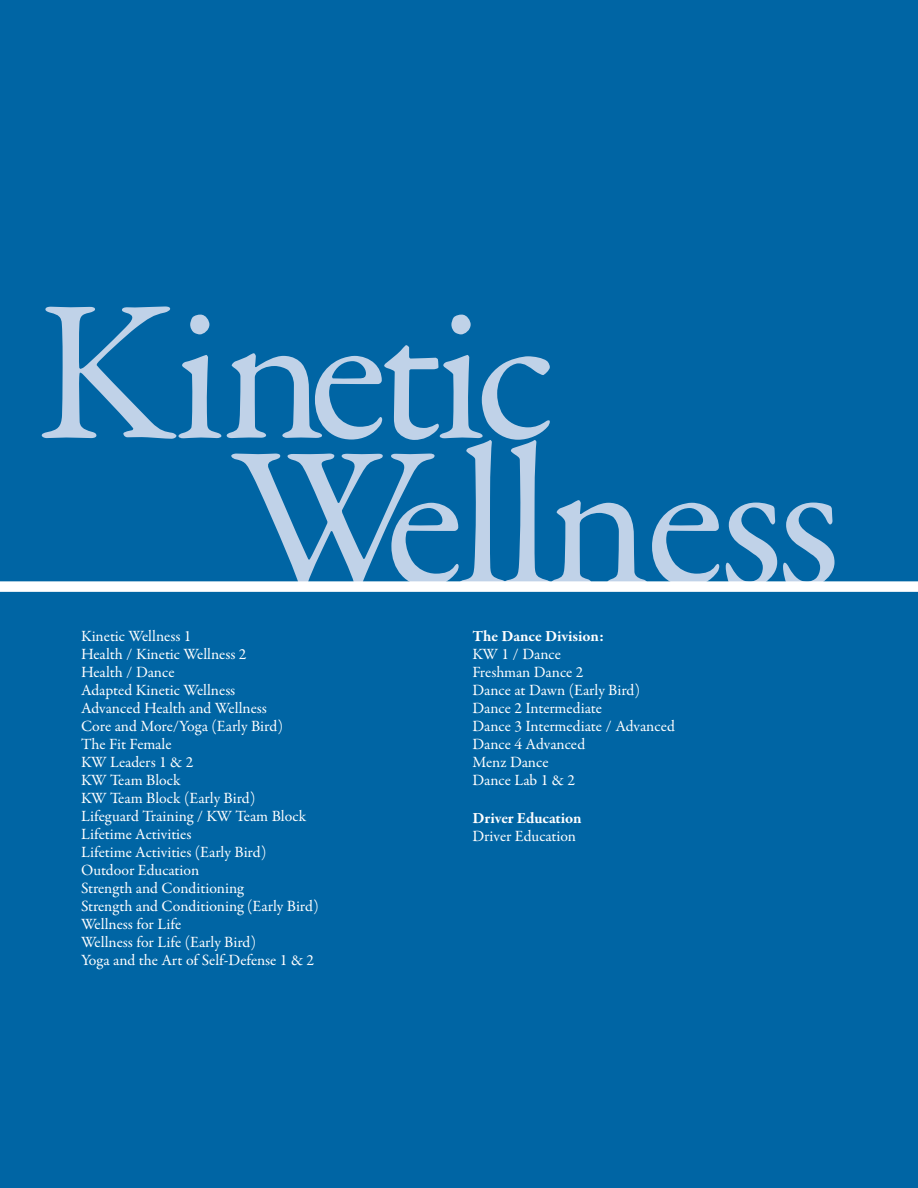
<style>
.page{position:relative;width:918px;height:1188px;background:#0065a4}
.page>*{position:absolute;margin:0;border:0;box-sizing:border-box;transform-origin:0 0}
.Divider_Type{font:202.5px "Garamond Premr Pro";letter-spacing:-.03em;color:#c0d2e8}
.TOC_Level_2{font:15.75px "Garamond Premr Pro";letter-spacing:-.005em;color:#fff}
.TOC_Level_2-2{font:700 15.75px/18px "Garamond Premr Pro";letter-spacing:-.005em;color:#fff}
.s1{font-weight:400}
</style>
<div class="page">
<div style="left:0;top:581px;width:918px;height:11px;background:#fff"></div>
<p class="Divider_Type" style="left:37px;top:252px;width:519px">Kinetic</p>
<p class="Divider_Type" style="left:232px;top:398px;width:611px">Wellness</p>
<p class="TOC_Level_2" style="left:81px;top:626px;width:112px">Kinetic Wellness 1</p>
<p class="TOC_Level_2" style="left:81px;top:644px;width:167px">Health / Kinetic Wellness 2</p>
<p class="TOC_Level_2" style="left:81px;top:662px;width:95px">Health / Dance</p>
<p class="TOC_Level_2" style="left:81px;top:680px;width:156px">Adapted Kinetic Wellness</p>
<p class="TOC_Level_2" style="left:81px;top:698px;width:187px">Advanced Health and Wellness</p>
<p class="TOC_Level_2" style="left:81px;top:716px;width:204px">Core and More/Yoga (Early Bird)</p>
<p class="TOC_Level_2" style="left:81px;top:734px;width:92px">The Fit Female</p>
<p class="TOC_Level_2" style="left:81px;top:752px;width:114px">KW Leaders 1 &amp; 2</p>
<p class="TOC_Level_2" style="left:81px;top:770px;width:101px">KW Team Block</p>
<p class="TOC_Level_2" style="left:81px;top:788px;width:176px">KW Team Block (Early Bird)</p>
<p class="TOC_Level_2" style="left:81px;top:806px;width:227px">Lifeguard Training / KW Team Block</p>
<p class="TOC_Level_2" style="left:81px;top:824px;width:112px">Lifetime Activities</p>
<p class="TOC_Level_2" style="left:81px;top:842px;width:187px">Lifetime Activities (Early Bird)</p>
<p class="TOC_Level_2" style="left:81px;top:860px;width:120px">Outdoor Education</p>
<p class="TOC_Level_2" style="left:81px;top:878px;width:164px">Strength and Conditioning</p>
<p class="TOC_Level_2" style="left:81px;top:896px;width:239px">Strength and Conditioning (Early Bird)</p>
<p class="TOC_Level_2" style="left:81px;top:914px;width:102px">Wellness for Life</p>
<p class="TOC_Level_2" style="left:81px;top:932px;width:177px">Wellness for Life (Early Bird)</p>
<p class="TOC_Level_2" style="left:81px;top:950px;width:235px">Yoga and the Art of Self-Defense 1 &amp; 2</p>
<p class="TOC_Level_2-2" style="left:472px;top:627px;width:133px">The Dance Division:</p>
<p class="TOC_Level_2" style="left:472px;top:644px;width:90px">KW 1 / Dance</p>
<p class="TOC_Level_2" style="left:472px;top:662px;width:113px">Freshman Dance 2</p>
<p class="TOC_Level_2" style="left:472px;top:680px;width:169px">Dance at Dawn (Early Bird)</p>
<p class="TOC_Level_2" style="left:472px;top:698px;width:131px">Dance 2 Intermediate</p>
<p class="TOC_Level_2" style="left:472px;top:716px;width:204px">Dance 3 Intermediate / Advanced</p>
<p class="TOC_Level_2" style="left:472px;top:734px;width:114px">Dance 4 Advanced</p>
<p class="TOC_Level_2" style="left:472px;top:752px;width:78px">Menz Dance</p>
<p class="TOC_Level_2" style="left:472px;top:770px;width:104px">Dance Lab 1 &amp; 2</p>
<p class="TOC_Level_2-2" style="left:472px;top:809px;width:111px">Driver Education<br><span class="s1">Driver Education</span></p>
</div>
